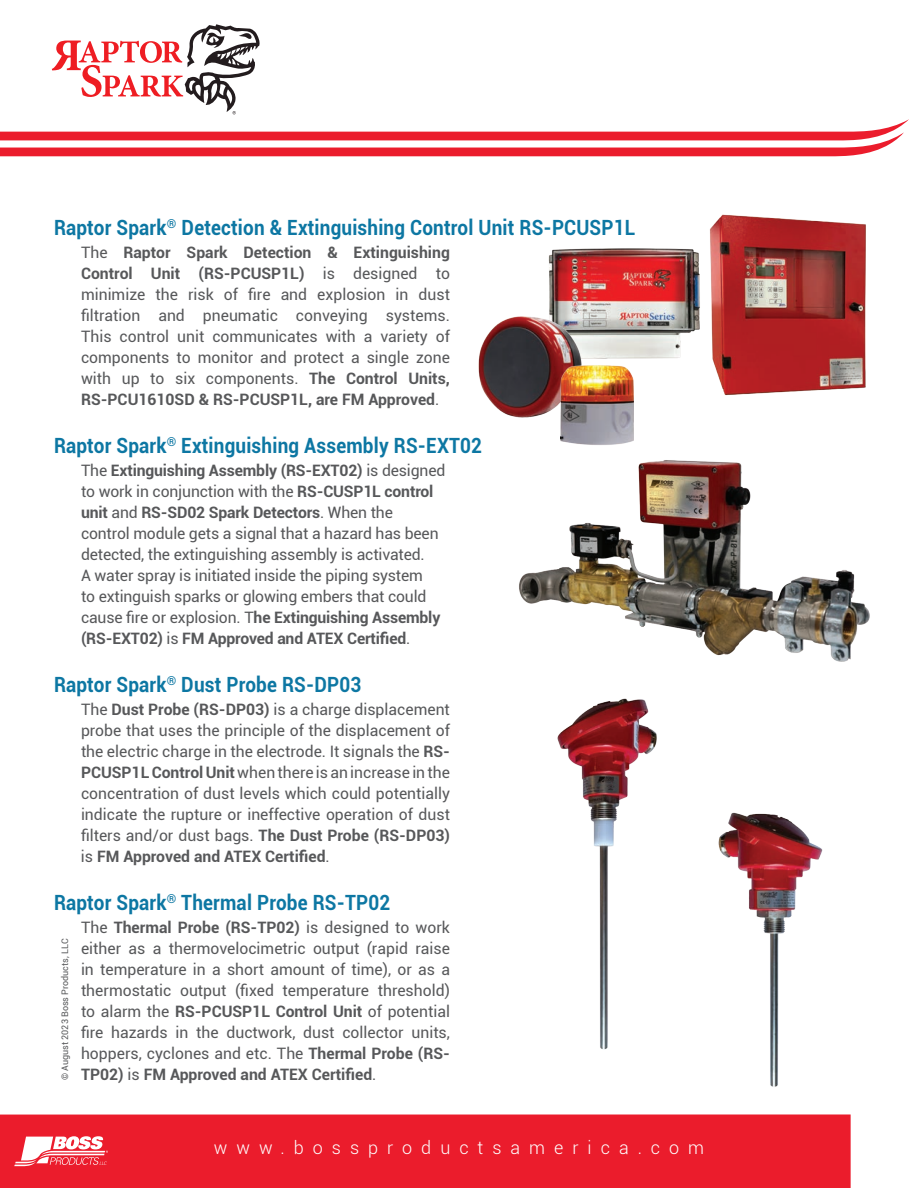
<style>
.page{position:relative;width:918px;height:1188px;background:#fff}
.page>*{position:absolute;margin:0;border:0;box-sizing:border-box;transform-origin:0 0}
.t1{font:700 21px "Roboto";letter-spacing:.01em;color:#0d77a3;scale:.9 1}
.t2{font:300 18px "Roboto";letter-spacing:.5em;color:#fff}
.t3{font:15.75px/21px "Roboto";letter-spacing:-.01em;color:#57585a;text-align:justify}
.t4{font:700 15.75px "Roboto";color:#57585a}
.t5{font:9px "Roboto";color:#57585a}
.s1{font-weight:700}
.s2{font-weight:400}
</style>
<div class="page">
<div style="left:0;top:1114px;width:851px;height:74px;background:#eb1c2c"></div>
<svg style="left:14px;top:1136px;width:94px;height:30px"></svg>
<img style="left:519px;top:460px;width:351px;height:202px">
<img style="left:718px;top:812px;width:105px;height:275px">
<img style="left:557px;top:698px;width:100px;height:351px">
<img style="left:548px;top:248px;width:152px;height:111px">
<img style="left:478px;top:308px;width:114px;height:110px">
<img style="left:560px;top:365px;width:74px;height:80px">
<img style="left:710px;top:214px;width:156px;height:182px">
<svg style="left:0;top:24px;width:909px;height:132px"></svg>
<h1 class="t1" style="left:54px;top:212px;width:647px">Raptor Spark<sup>®</sup> Detection &amp; Extinguishing Control Unit RS-PCUSP1L</h1>
<p class="t3" style="left:81px;top:241px;width:371px">The <span class="s1">Raptor Spark Detection &amp; Extinguishing Control Unit (RS-PCUSP1L)</span> is designed to minimize the risk of fire and explosion in dust filtration and pneumatic conveying systems.<br>This control unit communicates with a variety of components to monitor and protect a single zone with up to six components. <span class="s1">The Control Units, RS-PCU1610SD &amp; RS-PCUSP1L, are FM Approved</span>.</p>
<h1 class="t1" style="left:54px;top:431px;width:477px">Raptor Spark<sup>®</sup> Extinguishing Assembly RS-EXT02</h1>
<p class="t3" style="left:81px;top:459px;width:366px;text-align:left">The <span class="s1">Extinguishing Assembly (RS-EXT02)</span> is designed to work in conjunction with the <span class="s1">RS-CUSP1L control unit</span> and <span class="s1">RS-SD02 Spark Detectors</span>. When the control module gets a signal that a hazard has been detected, the extinguishing assembly is activated.<br>A water spray is initiated inside the piping system<br>to extinguish sparks or glowing embers that could cause fire or explosion. T<span class="s1">he Extinguishing Assembly (RS-EXT02)</span> is <span class="s1">FM Approved and ATEX Certified</span>.</p>
<h1 class="t1" style="left:54px;top:670px;width:343px">Raptor Spark<sup>®</sup> Dust Probe RS-DP03</h1>
<p class="t3" style="left:81px;top:699px;width:371px">The <span class="s1">Dust Probe (RS-DP03)</span> is a charge displacement probe that uses the principle of the displacement of the electric charge in the electrode. It signals the <span class="s1">RS-PCUSP1L Control Unit</span> when there is an increase in the concentration of dust levels which could potentially indicate the rupture or ineffective operation of dust filters and/or dust bags. <span class="s1">The Dust Probe (RS-DP03) </span>is <span class="s1">FM Approved and ATEX Certified</span>.</p>
<h1 class="t1" style="left:54px;top:888px;width:375px">Raptor Spark<sup>®</sup> Thermal Probe RS-TP02</h1>
<p class="t3" style="left:81px;top:917px;width:371px">The <span class="s1">Thermal Probe (RS-TP02)</span> is designed to work either as a thermovelocimetric output (rapid raise in temperature in a short amount of time), or as a thermostatic output (fixed temperature threshold) to alarm the <span class="s1">RS-PCUSP1L Control Unit</span> of potential fire hazards in the ductwork, dust collector units, hoppers, cyclones and etc. The <span class="s1">Thermal Probe (RS-</span></p>
<p class="t5" style="left:59px;top:1080px;width:143px;rotate:-90deg">© August 2023 Boss Products, LLC</p>
<p class="t4" style="left:81px;top:1064px;width:297px">TP02) <span class="s2">is</span> FM Approved and ATEX Certified<span class="s2">.</span></p>
<p class="t2" style="left:214px;top:1135px;width:492px">www.bossproductsamerica.com</p>
</div>
